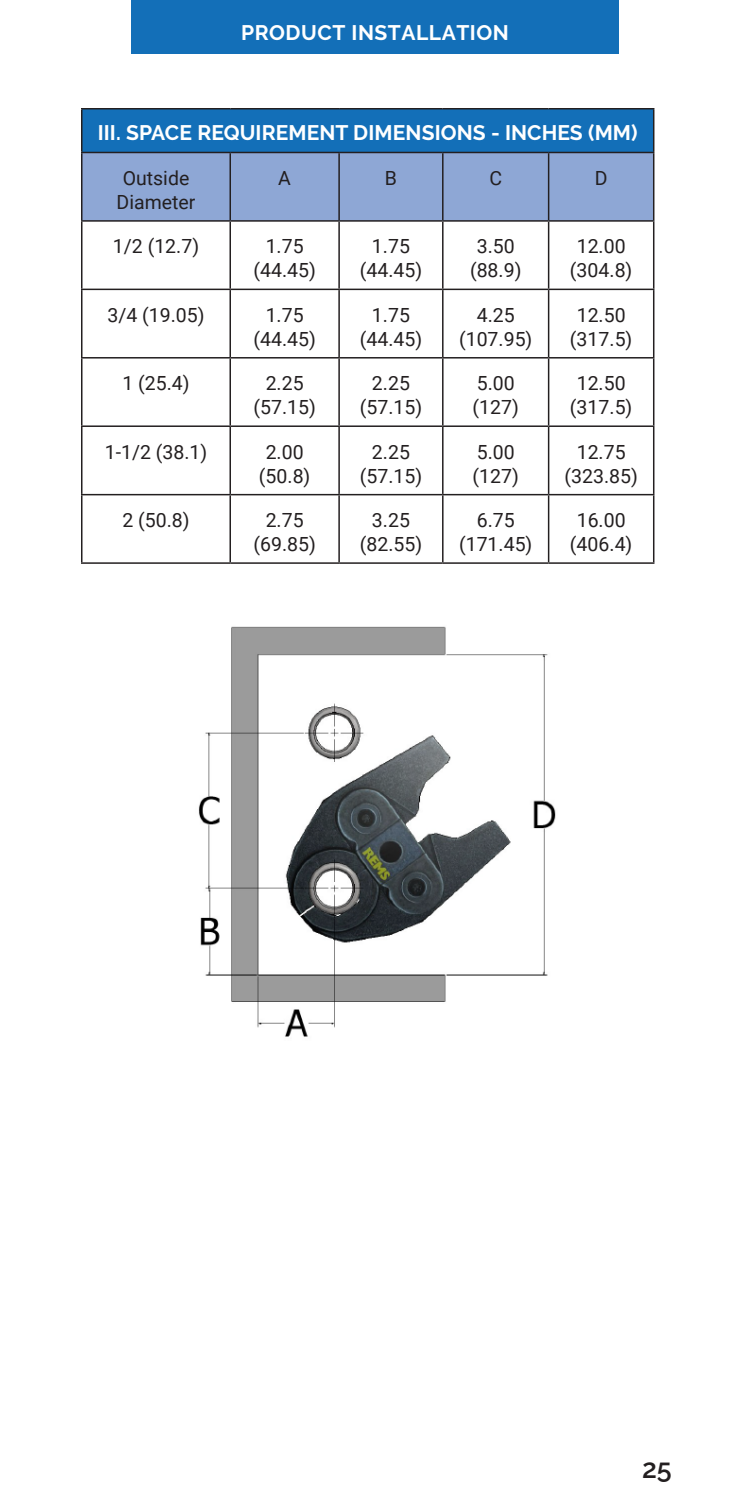
<style>
.page{position:relative;width:756px;height:1512px;background:#fff}
.page>*{position:absolute;margin:0;border:0;box-sizing:border-box;transform-origin:0 0}
.t1{font:600 27px "Raleway";color:#231f20}
.t2{font:700 21px "Raleway";letter-spacing:.005em;color:#fff}
.t3{font:700 21px "Raleway";letter-spacing:.025em;color:#fff}
.t4{font:19.5px/24px "Roboto";color:#231f20;text-align:center}
</style>
<div class="page">
<div style="left:131px;top:0;width:488px;height:54px;background:#136fb8"></div>
<div style="left:82px;top:109px;width:572px;height:43px;background:#136fb8"></div>
<div style="left:82px;top:153px;width:571px;height:67px;background:#8ea7d5"></div>
<hr style="left:81px;top:108px;width:149px;height:2px;background:#231f20">
<hr style="left:81px;top:109px;width:1px;height:43px;background:#231f20">
<hr style="left:230px;top:108px;width:109px;height:2px;background:#231f20">
<hr style="left:339px;top:108px;width:104px;height:2px;background:#231f20">
<hr style="left:443px;top:108px;width:106px;height:2px;background:#231f20">
<hr style="left:549px;top:108px;width:105px;height:2px;background:#231f20">
<hr style="left:653px;top:109px;width:1px;height:43px;background:#231f20">
<hr style="left:81px;top:152px;width:149px;height:1px;background:#231f20">
<hr style="left:81px;top:153px;width:1px;height:67px;background:#231f20">
<hr style="left:230px;top:152px;width:109px;height:1px;background:#231f20">
<hr style="left:230px;top:153px;width:1px;height:67px;background:#231f20">
<hr style="left:339px;top:152px;width:104px;height:1px;background:#231f20">
<hr style="left:338px;top:153px;width:2px;height:67px;background:#231f20">
<hr style="left:443px;top:152px;width:106px;height:1px;background:#231f20">
<hr style="left:442px;top:153px;width:2px;height:67px;background:#231f20">
<hr style="left:549px;top:152px;width:105px;height:1px;background:#231f20">
<hr style="left:548px;top:153px;width:1px;height:67px;background:#231f20">
<hr style="left:653px;top:153px;width:1px;height:67px;background:#231f20">
<hr style="left:81px;top:220px;width:149px;height:2px;background:#231f20">
<hr style="left:81px;top:222px;width:1px;height:67px;background:#231f20">
<hr style="left:230px;top:220px;width:109px;height:2px;background:#231f20">
<hr style="left:230px;top:222px;width:1px;height:67px;background:#231f20">
<hr style="left:339px;top:220px;width:104px;height:2px;background:#231f20">
<hr style="left:338px;top:222px;width:2px;height:67px;background:#231f20">
<hr style="left:443px;top:220px;width:106px;height:2px;background:#231f20">
<hr style="left:442px;top:222px;width:2px;height:67px;background:#231f20">
<hr style="left:549px;top:220px;width:105px;height:2px;background:#231f20">
<hr style="left:548px;top:222px;width:1px;height:67px;background:#231f20">
<hr style="left:653px;top:222px;width:1px;height:67px;background:#231f20">
<hr style="left:81px;top:289px;width:149px;height:1px;background:#231f20">
<hr style="left:81px;top:290px;width:1px;height:67px;background:#231f20">
<hr style="left:230px;top:289px;width:109px;height:1px;background:#231f20">
<hr style="left:230px;top:290px;width:1px;height:67px;background:#231f20">
<hr style="left:339px;top:289px;width:104px;height:1px;background:#231f20">
<hr style="left:338px;top:290px;width:2px;height:67px;background:#231f20">
<hr style="left:443px;top:289px;width:106px;height:1px;background:#231f20">
<hr style="left:442px;top:290px;width:2px;height:67px;background:#231f20">
<hr style="left:549px;top:289px;width:105px;height:1px;background:#231f20">
<hr style="left:548px;top:290px;width:1px;height:67px;background:#231f20">
<hr style="left:653px;top:290px;width:1px;height:67px;background:#231f20">
<hr style="left:81px;top:357px;width:149px;height:2px;background:#231f20">
<hr style="left:81px;top:359px;width:1px;height:66px;background:#231f20">
<hr style="left:230px;top:357px;width:109px;height:2px;background:#231f20">
<hr style="left:230px;top:359px;width:1px;height:66px;background:#231f20">
<hr style="left:339px;top:357px;width:104px;height:2px;background:#231f20">
<hr style="left:338px;top:359px;width:2px;height:66px;background:#231f20">
<hr style="left:443px;top:357px;width:106px;height:2px;background:#231f20">
<hr style="left:442px;top:359px;width:2px;height:66px;background:#231f20">
<hr style="left:549px;top:357px;width:105px;height:2px;background:#231f20">
<hr style="left:548px;top:359px;width:1px;height:66px;background:#231f20">
<hr style="left:653px;top:359px;width:1px;height:66px;background:#231f20">
<hr style="left:81px;top:425px;width:149px;height:2px;background:#231f20">
<hr style="left:81px;top:427px;width:1px;height:67px;background:#231f20">
<hr style="left:230px;top:425px;width:109px;height:2px;background:#231f20">
<hr style="left:230px;top:427px;width:1px;height:67px;background:#231f20">
<hr style="left:339px;top:425px;width:104px;height:2px;background:#231f20">
<hr style="left:338px;top:427px;width:2px;height:67px;background:#231f20">
<hr style="left:443px;top:425px;width:106px;height:2px;background:#231f20">
<hr style="left:442px;top:427px;width:2px;height:67px;background:#231f20">
<hr style="left:549px;top:425px;width:105px;height:2px;background:#231f20">
<hr style="left:548px;top:427px;width:1px;height:67px;background:#231f20">
<hr style="left:653px;top:427px;width:1px;height:67px;background:#231f20">
<hr style="left:81px;top:494px;width:149px;height:1px;background:#231f20">
<hr style="left:81px;top:495px;width:1px;height:67px;background:#231f20">
<hr style="left:230px;top:494px;width:109px;height:1px;background:#231f20">
<hr style="left:230px;top:495px;width:1px;height:67px;background:#231f20">
<hr style="left:339px;top:494px;width:104px;height:1px;background:#231f20">
<hr style="left:338px;top:495px;width:2px;height:67px;background:#231f20">
<hr style="left:443px;top:494px;width:106px;height:1px;background:#231f20">
<hr style="left:442px;top:495px;width:2px;height:67px;background:#231f20">
<hr style="left:549px;top:494px;width:105px;height:1px;background:#231f20">
<hr style="left:548px;top:495px;width:1px;height:67px;background:#231f20">
<hr style="left:653px;top:495px;width:1px;height:67px;background:#231f20">
<hr style="left:81px;top:562px;width:149px;height:2px;background:#231f20">
<hr style="left:230px;top:562px;width:109px;height:2px;background:#231f20">
<hr style="left:339px;top:562px;width:104px;height:2px;background:#231f20">
<hr style="left:443px;top:562px;width:106px;height:2px;background:#231f20">
<hr style="left:549px;top:562px;width:105px;height:2px;background:#231f20">
<img style="left:198px;top:626px;width:358px;height:411px">
<p class="t3" style="left:241px;top:21px;width:269px">PRODUCT INSTALLATION</p>
<p class="t2" style="left:98px;top:121px;width:541px">III. SPACE REQUIREMENT DIMENSIONS - INCHES (MM)</p>
<p class="t4" style="left:117px;top:165px;width:80px">Outside<br>Diameter</p>
<p class="t4" style="left:278px;top:165px;width:14px">A</p>
<p class="t4" style="left:385px;top:165px;width:14px">B</p>
<p class="t4" style="left:489px;top:165px;width:14px">C</p>
<p class="t4" style="left:595px;top:165px;width:14px">D</p>
<p class="t4" style="left:113px;top:234px;width:88px">1/2 (12.7)</p>
<p class="t4" style="left:253px;top:234px;width:64px">1.75 (44.45)</p>
<p class="t4" style="left:360px;top:234px;width:64px">1.75 (44.45)</p>
<p class="t4" style="left:470px;top:234px;width:53px">3.50 (88.9)</p>
<p class="t4" style="left:570px;top:234px;width:64px">12.00 (304.8)</p>
<p class="t4" style="left:107px;top:302px;width:99px">3/4 (19.05)</p>
<p class="t4" style="left:253px;top:302px;width:64px">1.75 (44.45)</p>
<p class="t4" style="left:360px;top:302px;width:64px">1.75 (44.45)</p>
<p class="t4" style="left:459px;top:302px;width:75px">4.25 (107.95)</p>
<p class="t4" style="left:570px;top:302px;width:64px">12.50 (317.5)</p>
<p class="t4" style="left:122px;top:371px;width:69px">1 (25.4)</p>
<p class="t4" style="left:253px;top:371px;width:64px">2.25 (57.15)</p>
<p class="t4" style="left:360px;top:371px;width:64px">2.25 (57.15)</p>
<p class="t4" style="left:473px;top:371px;width:48px;text-align:left">5.00 (127)</p>
<p class="t4" style="left:570px;top:371px;width:64px">12.50 (317.5)</p>
<p class="t4" style="left:105px;top:439px;width:104px">1-1/2 (38.1)</p>
<p class="t4" style="left:259px;top:439px;width:53px">2.00 (50.8)</p>
<p class="t4" style="left:360px;top:439px;width:64px">2.25 (57.15)</p>
<p class="t4" style="left:473px;top:439px;width:48px;text-align:left">5.00 (127)</p>
<p class="t4" style="left:565px;top:439px;width:75px">12.75 (323.85)</p>
<p class="t4" style="left:122px;top:507px;width:69px">2 (50.8)</p>
<p class="t4" style="left:253px;top:507px;width:64px">2.75 (69.85)</p>
<p class="t4" style="left:360px;top:507px;width:64px">3.25 (82.55)</p>
<p class="t4" style="left:459px;top:507px;width:75px">6.75 (171.45)</p>
<p class="t4" style="left:570px;top:507px;width:64px">16.00 (406.4)</p>
<h1 class="t1" style="left:642px;top:1453px;width:31px">25</h1>
</div>
